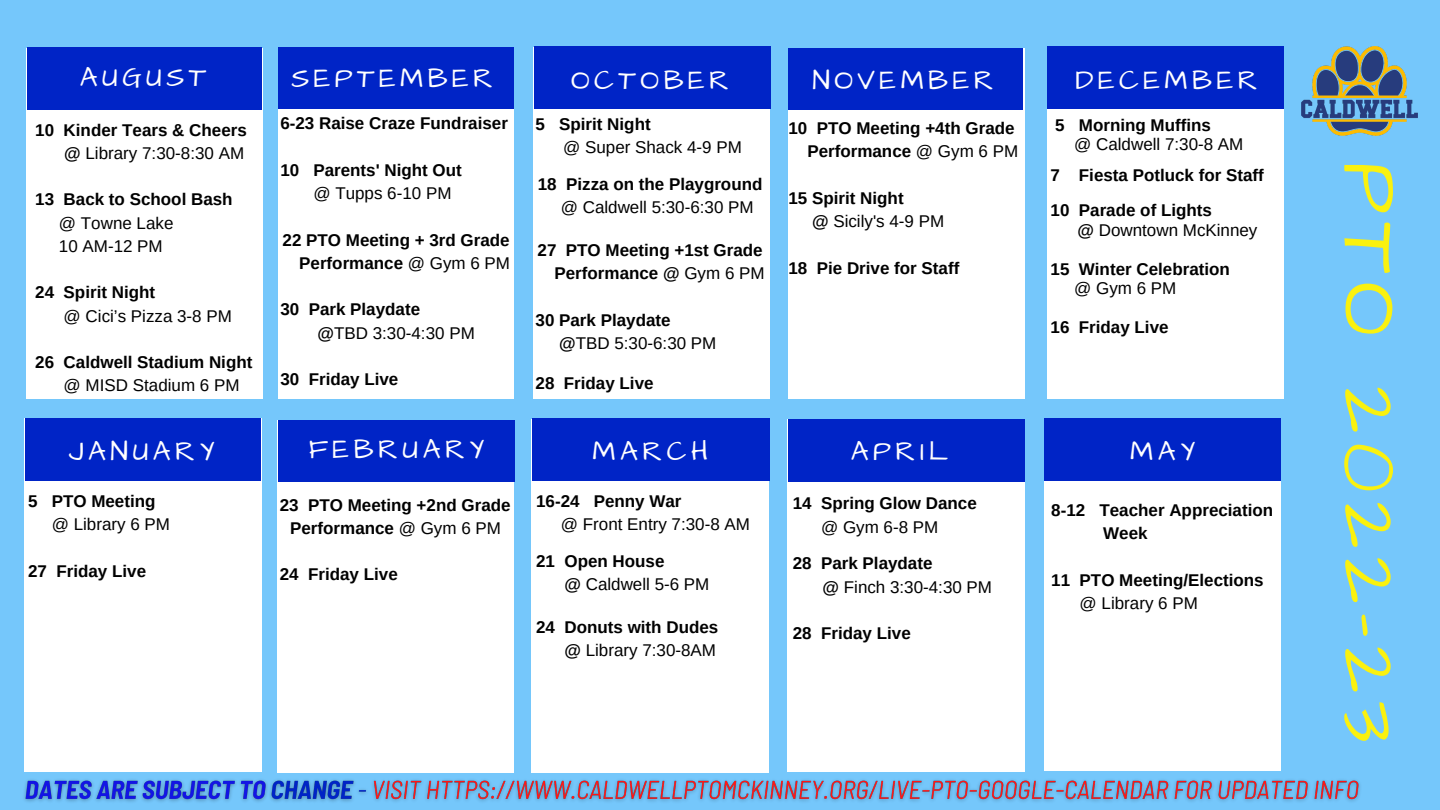
<style>
.page{position:relative;width:1440px;height:810px;background:#75c7fb}
.page>*{position:absolute;margin:0;border:0;box-sizing:border-box;transform-origin:0 0}
.t1{font:81px "Architects Daughter";letter-spacing:.11em;color:#faf10f}
.t2{font:28px "Architects Daughter";letter-spacing:.16em;color:#fff}
.t3{font:700 17px/23.2px "Arimo";color:#000;text-align:right}
.t4{font:17px/23.2px "Arimo";color:#000}
.s1{font-weight:400}
.s2{font-weight:700}
</style>
<div class="page">
<div style="left:27px;top:48px;width:235px;height:351px;background:#fff"></div>
<div style="left:27px;top:48px;width:235px;height:61px;background:#0024c6"></div>
<div style="left:278px;top:48px;width:236px;height:351px;background:#fff"></div>
<div style="left:278px;top:47px;width:236px;height:62px;background:#0024c6"></div>
<div style="left:534px;top:47px;width:236px;height:352px;background:#fff"></div>
<div style="left:534px;top:47px;width:236px;height:61px;background:#0024c6"></div>
<div style="left:789px;top:48px;width:235px;height:351px;background:#fff"></div>
<div style="left:789px;top:48px;width:234px;height:62px;background:#0024c6"></div>
<div style="left:278px;top:420px;width:236px;height:353px;background:#fff"></div>
<div style="left:278px;top:420px;width:237px;height:62px;background:#0024c6"></div>
<div style="left:25px;top:419px;width:236px;height:353px;background:#fff"></div>
<div style="left:25px;top:419px;width:235px;height:61px;background:#0024c6"></div>
<div style="left:532px;top:419px;width:237px;height:354px;background:#fff"></div>
<div style="left:532px;top:419px;width:237px;height:62px;background:#0024c6"></div>
<div style="left:788px;top:420px;width:237px;height:352px;background:#fff"></div>
<div style="left:788px;top:420px;width:237px;height:61px;background:#0024c6"></div>
<div style="left:1047px;top:47px;width:236px;height:352px;background:#fff"></div>
<div style="left:1045px;top:419px;width:236px;height:352px;background:#fff"></div>
<div style="left:1045px;top:419px;width:236px;height:61px;background:#0024c6"></div>
<div style="left:1047px;top:47px;width:236px;height:61px;background:#0024c6"></div>
<img style="left:1302px;top:47px;width:115px;height:88px">
<img style="left:24px;top:767px;width:1336px;height:35px">
<h2 class="t2" style="left:80px;top:59px;width:128px">AUGUST</h2>
<h2 class="t2" style="left:291px;top:59px;width:203px">SEPTEMBER</h2>
<p class="t3" style="left:35px;top:118px;width:213px">10 Kinder Tears &amp; Cheers @ <span class="s1">Library 7:30-8:30 AM</span></p>
<p class="t3" style="left:35px;top:188px;width:199px">13 Back to School Bash</p>
<p class="t4" style="left:59px;top:211px;width:116px">@ Towne Lake<br>10 AM-12 PM</p>
<p class="t3" style="left:35px;top:281px;width:121px">24 Spirit Night</p>
<p class="t4" style="left:64px;top:304px;width:170px">@ Cici’s Pizza 3-8 PM</p>
<p class="t3" style="left:35px;top:351px;width:219px">26 Caldwell Stadium Night</p>
<p class="t4" style="left:64px;top:374px;width:177px">@ MISD Stadium 6 PM</p>
<p class="t3" style="left:280px;top:112px;width:229px">6-23 Raise Craze Fundraiser</p>
<p class="t3" style="left:280px;top:158px;width:183px">10 Parents' Night Out</p>
<p class="t4" style="left:313px;top:182px;width:140px">@ Tupps 6-10 PM</p>
<p class="t3" style="left:283px;top:228px;width:229px">22 PTO Meeting + 3rd Grade<br>Performance <span class="s1">@ Gym 6 PM</span></p>
<p class="t3" style="left:318px;top:298px;width:159px;text-align:left;text-indent:-37px">30 Park Playdate @<span class="s1">TBD 3:30-4:30 PM</span></p>
<p class="t3" style="left:280px;top:368px;width:120px">30 Friday Live</p>
<h2 class="t2" style="left:571px;top:62px;width:160px">OCTOBER</h2>
<h2 class="t2" style="left:812px;top:61px;width:183px">NOVEMBER</h2>
<p class="t3" style="left:536px;top:113px;width:117px">5 Spirit Night</p>
<p class="t4" style="left:563px;top:136px;width:180px">@ Super Shack 4-9 PM</p>
<p class="t3" style="left:538px;top:173px;width:226px">18 Pizza on the Playground</p>
<p class="t4" style="left:561px;top:196px;width:194px">@ Caldwell 5:30-6:30 PM</p>
<p class="t3" style="left:538px;top:239px;width:229px">27 PTO Meeting +1st Grade<br>Performance @ <span class="s1">Gym 6 PM</span></p>
<p class="t3" style="left:559px;top:308px;width:159px;text-align:left;text-indent:-24px">30 Park Playdate @<span class="s1">TBD 5:30-6:30 PM</span></p>
<p class="t3" style="left:536px;top:371px;width:120px">28 Friday Live</p>
<p class="t3" style="left:789px;top:117px;width:231px">10 PTO Meeting +4th Grade<br>Performance <span class="s1">@ Gym 6 PM</span></p>
<p class="t3" style="left:812px;top:186px;width:134px;text-align:left;text-indent:-24px">15 Spirit Night<br>@ <span class="s1">Sicily's 4-9 PM</span></p>
<p class="t3" style="left:789px;top:256px;width:172px">18 Pie Drive for Staff</p>
<h2 class="t2" style="left:69px;top:433px;width:147px">JANUARY</h2>
<h2 class="t2" style="left:309px;top:431px;width:177px">FEBRUARY</h2>
<h2 class="t2" style="left:592px;top:433px;width:117px">MARCH</h2>
<h2 class="t2" style="left:851px;top:433px;width:99px">APRIL</h2>
<p class="t3" style="left:28px;top:489px;width:129px">5 PTO Meeting</p>
<p class="t4" style="left:52px;top:513px;width:120px">@ Library 6 PM</p>
<p class="t3" style="left:28px;top:559px;width:120px">27 Friday Live</p>
<p class="t3" style="left:280px;top:493px;width:232px;text-align:center">23 PTO Meeting +2nd Grade<br>Performance <span class="s1">@ Gym 6 PM</span></p>
<p class="t3" style="left:280px;top:563px;width:120px">24 Friday Live</p>
<p class="t3" style="left:536px;top:489px;width:147px">16-24 Penny War</p>
<p class="t4" style="left:561px;top:513px;width:191px">@ Front Entry 7:30-8 AM</p>
<p class="t4" style="left:564px;top:549px;width:146px;text-indent:-28px"><span class="s2">21 Open House<br>@</span> Caldwell 5-6 PM</p>
<p class="t3" style="left:536px;top:615px;width:184px">24 Donuts with Dudes @ <span class="s1">Library 7:30-8AM</span></p>
<p class="t3" style="left:793px;top:492px;width:186px">14 Spring Glow Dance</p>
<p class="t4" style="left:821px;top:515px;width:119px">@ Gym 6-8 PM</p>
<p class="t4" style="left:823px;top:552px;width:171px;text-indent:-30px"><span class="s2">28 Park Playdate<br>@</span> Finch 3:30-4:30 PM</p>
<p class="t3" style="left:793px;top:622px;width:120px">28 Friday Live</p>
<h2 class="t2" style="left:1076px;top:62px;width:184px">DECEMBER</h2>
<p class="t3" style="left:1055px;top:113px;width:157px">5 Morning Muffins</p>
<p class="t4" style="left:1074px;top:133px;width:171px">@ Caldwell 7:30-8 AM</p>
<p class="t3" style="left:1051px;top:157px;width:215px;line-height:35.2px;text-align:left">7 Fiesta Potluck for Staff<br>10 Parade of Lights</p>
<p class="t4" style="left:1078px;top:218px;width:181px"><span class="s2">@</span> Downtown McKinney</p>
<p class="t3" style="left:1051px;top:257px;width:181px">15 Winter Celebration</p>
<p class="t4" style="left:1074px;top:277px;width:104px">@ Gym 6 PM</p>
<p class="t3" style="left:1051px;top:316px;width:120px">16 Friday Live</p>
<h2 class="t2" style="left:1130px;top:433px;width:66px">MAY</h2>
<p class="t3" style="left:1103px;top:499px;width:171px;text-align:left;text-indent:-52px">8-12 Teacher Appreciation<br>Week</p>
<p class="t3" style="left:1051px;top:568px;width:214px">11 PTO Meeting/Elections</p>
<p class="t4" style="left:1080px;top:592px;width:120px">@ Library 6 PM</p>
<h1 class="t1" style="left:1424px;top:162px;width:582px;rotate:90deg">PTO 2022-23</h1>
</div>
